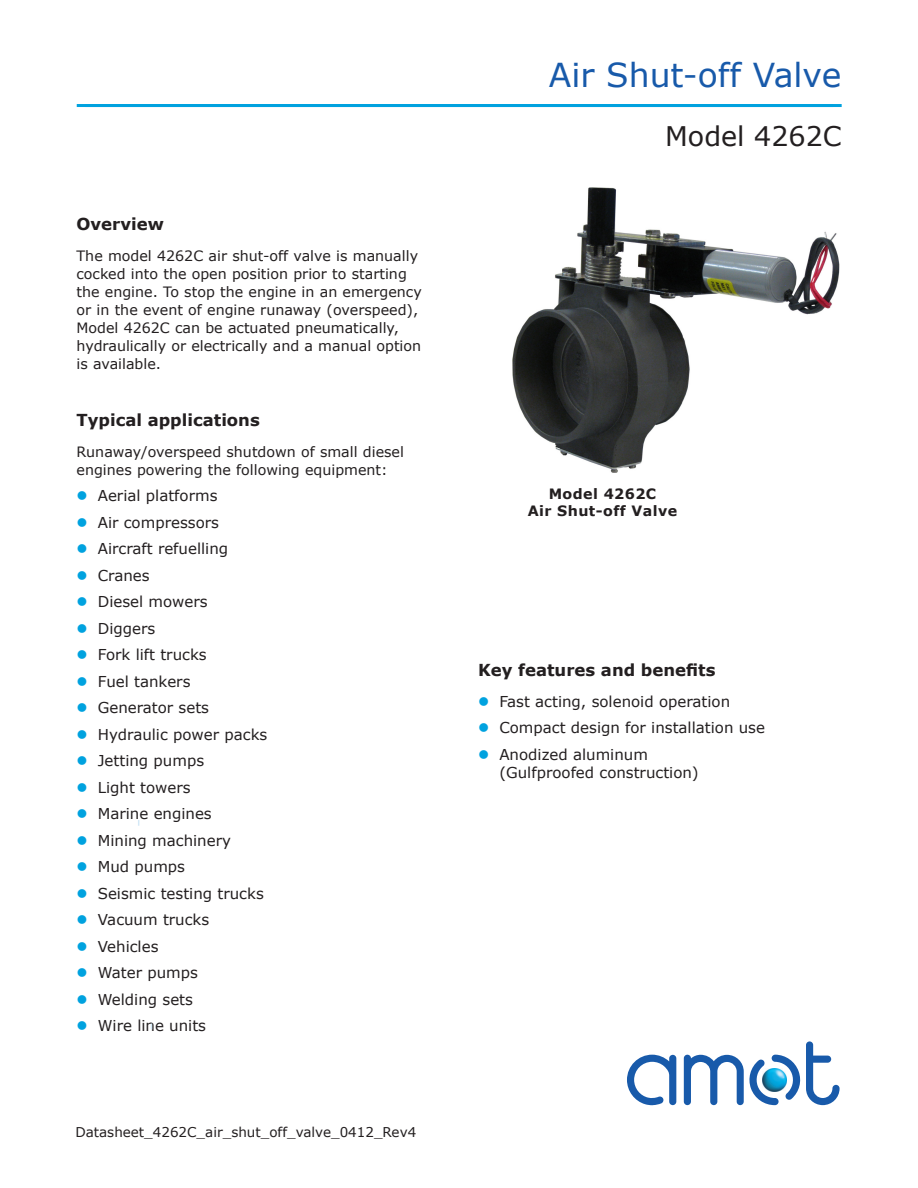
<style>
.page{position:relative;width:918px;height:1188px;background:#fff}
.page>*{position:absolute;margin:0;border:0;box-sizing:border-box;transform-origin:0 0}
.Product_name{font:33px "Verdana";color:#185aaa}
.Product_subtitle{font:27px "Verdana";color:#231f20}
.Subtitle{font:700 16.5px "Verdana";color:#231f20}
.Bullet_point{font:15px/18px "Verdana";color:#231f20}
.Body_text{font:14.25px/18px "Verdana";color:#231f20}
.Sub_Heading{font:700 14.25px/17.1px "Verdana";letter-spacing:.03em;color:#231f20;text-align:center}
.Body_text-2{font:13.5px "Verdana";color:#231f20}
.s1{color:#00a2df}
</style>
<div class="page">
<img style="left:512px;top:187px;width:328px;height:285px">
<hr style="left:77px;top:104px;width:765px;height:3px;background:#00a2df">
<svg style="left:627px;top:1055px;width:49px;height:50px"></svg>
<svg style="left:684px;top:1041px;width:156px;height:64px"></svg>
<p class="Subtitle" style="left:77px;top:214px;width:89px">Overview</p>
<p class="Body_text" style="left:77px;top:246px;width:347px">The model 4262C air shut-off valve is manually cocked into the open position prior to starting the engine. To stop the engine in an emergency or in the event of engine runaway (overspeed), Model 4262C can be actuated pneumatically, hydraulically or electrically and a manual option is available.</p>
<p class="Subtitle" style="left:77px;top:409px;width:185px">Typical applications</p>
<p class="Body_text" style="left:77px;top:442px;width:329px">Runaway/overspeed shutdown of small diesel engines powering the following equipment:</p>
<p class="Bullet_point" style="left:77px;top:486px;width:142px"><span class="s1">●</span> Aerial platforms</p>
<p class="Bullet_point" style="left:77px;top:513px;width:144px"><span class="s1">●</span> Air compressors</p>
<p class="Bullet_point" style="left:77px;top:539px;width:153px"><span class="s1">●</span> Aircraft refuelling</p>
<p class="Bullet_point" style="left:77px;top:566px;width:75px"><span class="s1">●</span> Cranes</p>
<p class="Bullet_point" style="left:77px;top:592px;width:133px"><span class="s1">●</span> Diesel mowers</p>
<p class="Bullet_point" style="left:77px;top:619px;width:80px"><span class="s1">●</span> Diggers</p>
<p class="Bullet_point" style="left:77px;top:645px;width:132px"><span class="s1">●</span> Fork lift trucks</p>
<p class="Bullet_point" style="left:77px;top:672px;width:115px"><span class="s1">●</span> Fuel tankers</p>
<p class="Bullet_point" style="left:77px;top:698px;width:134px"><span class="s1">●</span> Generator sets</p>
<p class="Bullet_point" style="left:77px;top:725px;width:192px"><span class="s1">●</span> Hydraulic power packs</p>
<p class="Bullet_point" style="left:77px;top:751px;width:129px"><span class="s1">●</span> Jetting pumps</p>
<p class="Bullet_point" style="left:77px;top:778px;width:116px"><span class="s1">●</span> Light towers</p>
<p class="Bullet_point" style="left:77px;top:804px;width:137px"><span class="s1">●</span> Marine engines</p>
<p class="Bullet_point" style="left:77px;top:831px;width:156px"><span class="s1">●</span> Mining machinery</p>
<p class="Bullet_point" style="left:77px;top:857px;width:110px"><span class="s1">●</span> Mud pumps</p>
<p class="Bullet_point" style="left:77px;top:884px;width:189px"><span class="s1">●</span> Seismic testing trucks</p>
<p class="Bullet_point" style="left:77px;top:910px;width:134px"><span class="s1">●</span> Vacuum trucks</p>
<p class="Bullet_point" style="left:77px;top:937px;width:83px"><span class="s1">●</span> Vehicles</p>
<p class="Bullet_point" style="left:77px;top:963px;width:123px"><span class="s1">●</span> Water pumps</p>
<p class="Bullet_point" style="left:77px;top:990px;width:118px"><span class="s1">●</span> Welding sets</p>
<p class="Bullet_point" style="left:77px;top:1016px;width:131px"><span class="s1">●</span> Wire line units</p>
<p class="Body_text-2" style="left:75px;top:1124px;width:342px">Datasheet_4262C_air_shut_off_valve_0412_Rev4</p>
<p class="Product_name" style="left:549px;top:54px;width:294px">Air Shut-off Valve</p>
<p class="Product_subtitle" style="left:665px;top:119px;width:178px">Model 4262C</p>
<p class="Sub_Heading" style="left:528px;top:485px;width:151px">Model 4262C<br>Air Shut-off Valve</p>
<p class="Subtitle" style="left:478px;top:659px;width:239px">Key features and benefits</p>
<p class="Bullet_point" style="left:478px;top:692px;width:254px"><span class="s1">●</span> Fast acting, solenoid operation</p>
<p class="Bullet_point" style="left:478px;top:718px;width:288px"><span class="s1">●</span> Compact design for installation use</p>
<p class="Bullet_point" style="left:499px;top:745px;width:201px;text-indent:-21px"><span class="s1">●</span> Anodized aluminum (Gulfproofed construction)</p>
</div>
